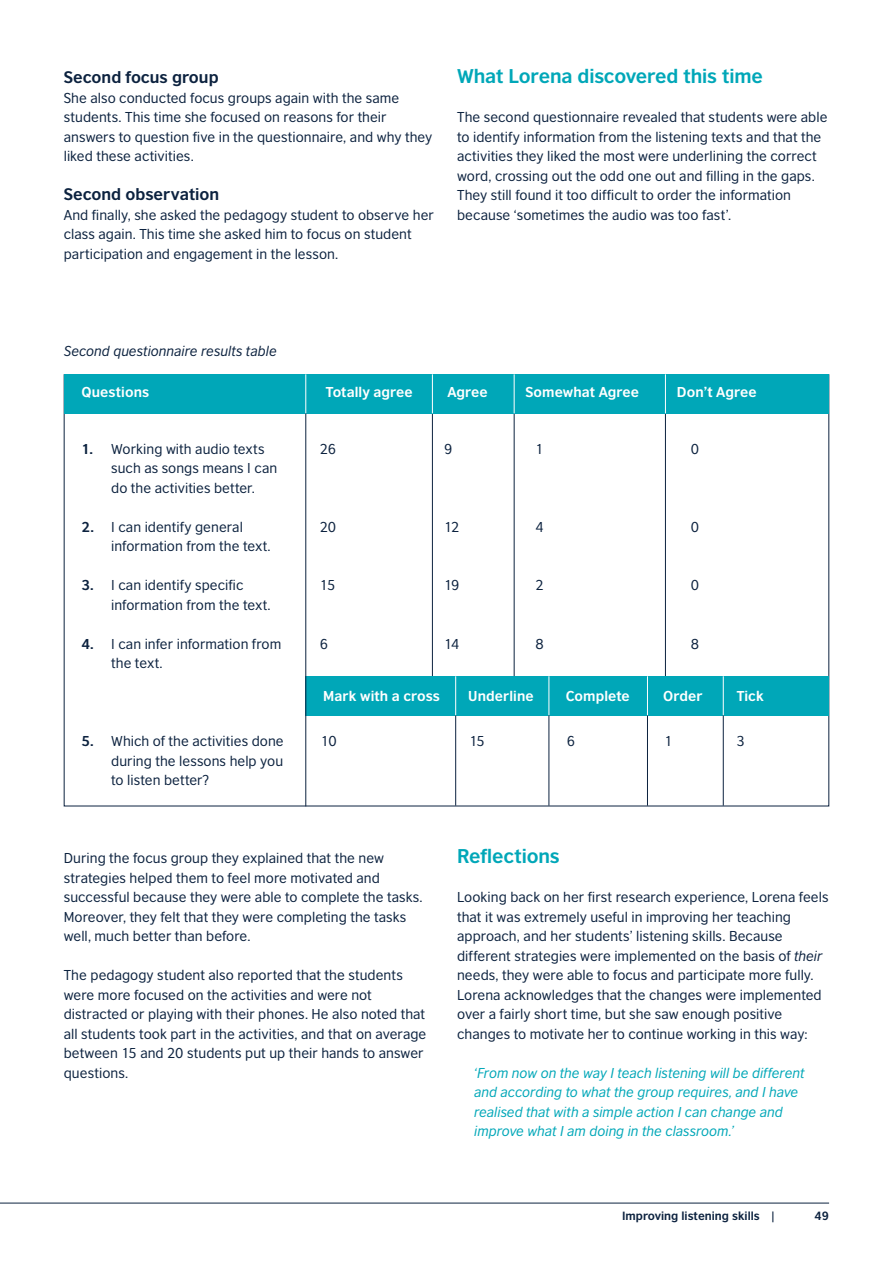
<style>
.page{position:relative;width:893px;height:1263px;background:#fff}
.page>*{position:absolute;margin:0;border:0;box-sizing:border-box;transform-origin:0 0}
.t1{font:700 18.75px "British Council Sans";letter-spacing:-.005em;color:#00a7b8}
.t2{font:700 15.75px "British Council Sans";color:#0c223f}
.t3{font:13.5px/19.5px "British Council Sans";letter-spacing:.005em;color:#0c223f}
.t4{font:italic 13.5px/19.5px "British Council Sans";color:#00a7b8}
.t5{font:700 13.5px "British Council Sans";letter-spacing:.005em;color:#fff}
.t6{font:italic 13.5px "British Council Sans";color:#0c223f}
.t7{font:700 11.25px "British Council Sans";color:#0c223f}
.s1{font-weight:700}
.s2{font-style:italic}
</style>
<div class="page">
<hr style="left:432px;top:413px;width:1px;height:297px;background:#0c223f">
<hr style="left:514px;top:413px;width:1px;height:290px;background:#0c223f">
<hr style="left:665px;top:413px;width:1px;height:290px;background:#0c223f">
<div style="left:64px;top:374px;width:764px;height:39px;background:#00a7b8"></div>
<div style="left:305px;top:676px;width:523px;height:39px;background:#00a7b8"></div>
<hr style="left:305px;top:413px;width:1px;height:393px;background:#0c223f">
<hr style="left:305px;top:374px;width:1px;height:39px;background:#fff">
<hr style="left:432px;top:374px;width:1px;height:39px;background:#fff">
<hr style="left:455px;top:715px;width:1px;height:91px;background:#0c223f">
<hr style="left:455px;top:676px;width:1px;height:39px;background:#fff">
<hr style="left:549px;top:715px;width:1px;height:91px;background:#0c223f">
<hr style="left:549px;top:676px;width:1px;height:39px;background:#fff">
<hr style="left:647px;top:715px;width:1px;height:91px;background:#0c223f">
<hr style="left:647px;top:676px;width:1px;height:39px;background:#fff">
<hr style="left:723px;top:715px;width:1px;height:91px;background:#0c223f">
<hr style="left:723px;top:676px;width:1px;height:39px;background:#fff">
<hr style="left:514px;top:374px;width:1px;height:39px;background:#fff">
<hr style="left:665px;top:374px;width:1px;height:39px;background:#fff">
<hr style="left:0;top:1203px;width:829px;height:1px;background:#0c223f">
<p class="t2" style="left:64px;top:67px;width:156px">Second focus group</p>
<p class="t3" style="left:64px;top:88px;width:370px">She also conducted focus groups again with the same students. This time she focused on reasons for their answers to question five in the questionnaire, and why they liked these activities.</p>
<p class="t2" style="left:64px;top:184px;width:157px">Second observation</p>
<p class="t3" style="left:64px;top:205px;width:372px">And finally, she asked the pedagogy student to observe her class again. This time she asked him to focus on student participation and engagement in the lesson.</p>
<h1 class="t1" style="left:457px;top:64px;width:307px">What Lorena discovered this time</h1>
<p class="t3" style="left:457px;top:107px;width:372px">The second questionnaire revealed that students were able to identify information from the listening texts and that the activities they liked the most were underlining the correct word, crossing out the odd one out and filling in the gaps.<br>They still found it too difficult to order the information because ‘sometimes the audio was too fast’.</p>
<p class="t6" style="left:64px;top:343px;width:214px">Second questionnaire results table</p>
<p class="t5" style="left:81px;top:383px;width:69px">Questions</p>
<p class="t5" style="left:326px;top:383px;width:88px">Totally agree</p>
<p class="t5" style="left:447px;top:383px;width:42px">Agree</p>
<p class="t5" style="left:525px;top:383px;width:115px">Somewhat Agree</p>
<p class="t5" style="left:677px;top:383px;width:81px">Don’t Agree</p>
<p class="t3" style="left:111px;top:439px;width:168px;text-indent:-30px"><span class="s1">1.</span> Working with audio texts such as songs means I can do the activities better.</p>
<p class="t3" style="left:111px;top:517px;width:161px;text-indent:-30px"><span class="s1">2.</span> I can identify general information from the text.</p>
<p class="t3" style="left:111px;top:575px;width:161px;text-indent:-30px"><span class="s1">3.</span> I can identify specific information from the text.</p>
<p class="t3" style="left:111px;top:634px;width:172px;text-indent:-30px"><span class="s1">4.</span> I can infer information from the text.</p>
<p class="t3" style="left:111px;top:731px;width:174px;text-align:justify;text-indent:-30px"><span class="s1">5.</span> Which of the activities done during the lessons help you to listen better?</p>
<p class="t3" style="left:320px;top:439px;width:18px">26</p>
<p class="t3" style="left:444px;top:439px;width:10px">9</p>
<p class="t3" style="left:535px;top:439px;width:10px">1</p>
<p class="t3" style="left:691px;top:439px;width:10px">0</p>
<p class="t3" style="left:320px;top:517px;width:18px">20</p>
<p class="t3" style="left:444px;top:517px;width:17px">12</p>
<p class="t3" style="left:535px;top:517px;width:10px">4</p>
<p class="t3" style="left:691px;top:517px;width:10px">0</p>
<p class="t3" style="left:320px;top:575px;width:17px">15</p>
<p class="t3" style="left:444px;top:575px;width:17px">19</p>
<p class="t3" style="left:535px;top:575px;width:10px">2</p>
<p class="t3" style="left:691px;top:575px;width:10px">0</p>
<p class="t3" style="left:320px;top:634px;width:10px">6</p>
<p class="t3" style="left:444px;top:634px;width:17px">14</p>
<p class="t3" style="left:535px;top:634px;width:10px">8</p>
<p class="t3" style="left:691px;top:634px;width:10px">8</p>
<p class="t5" style="left:323px;top:687px;width:118px">Mark with a cross</p>
<p class="t5" style="left:468px;top:687px;width:67px">Underline</p>
<p class="t5" style="left:566px;top:687px;width:66px">Complete</p>
<p class="t5" style="left:663px;top:687px;width:41px">Order</p>
<p class="t5" style="left:737px;top:687px;width:29px">Tick</p>
<p class="t3" style="left:321px;top:731px;width:17px">10</p>
<p class="t3" style="left:469px;top:731px;width:17px">15</p>
<p class="t3" style="left:567px;top:731px;width:10px">6</p>
<p class="t3" style="left:664px;top:731px;width:10px">1</p>
<p class="t3" style="left:736px;top:731px;width:10px">3</p>
<p class="t3" style="left:64px;top:848px;width:360px">During the focus group they explained that the new strategies helped them to feel more motivated and successful because they were able to complete the tasks.<br>Moreover, they felt that they were completing the tasks well, much better than before.</p>
<p class="t3" style="left:64px;top:965px;width:364px">The pedagogy student also reported that the students were more focused on the activities and were not distracted or playing with their phones. He also noted that all students took part in the activities, and that on average between 15 and 20 students put up their hands to answer questions.</p>
<h1 class="t1" style="left:457px;top:844px;width:104px">Reflections</h1>
<p class="t3" style="left:457px;top:887px;width:373px">Looking back on her first research experience, Lorena feels that it was extremely useful in improving her teaching approach, and her students’ listening skills. Because different strategies were implemented on the basis of <span class="s2">their </span>needs, they were able to focus and participate more fully.<br>Lorena acknowledges that the changes were implemented over a fairly short time, but she saw enough positive changes to motivate her to continue working in this way:</p>
<p class="t4" style="left:474px;top:1063px;width:332px">‘From now on the way I teach listening will be different and according to what the group requires, and I have realised that with a simple action I can change and improve what I am doing in the classroom.’</p>
<p class="t7" style="left:622px;top:1209px;width:154px">Improving listening skills |</p>
<p class="t7" style="left:815px;top:1209px;width:16px">49</p>
</div>
